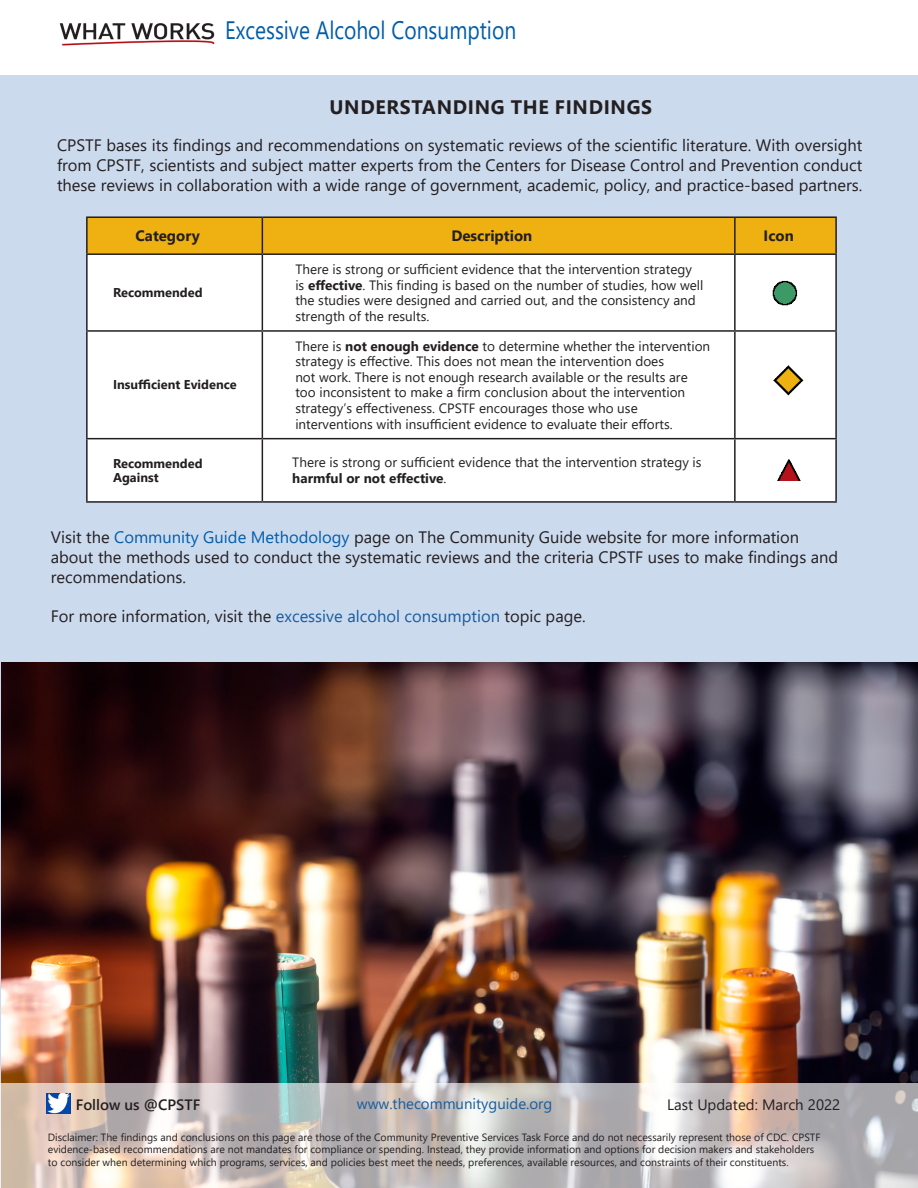
<style>
.page{position:relative;width:918px;height:1188px;background:#fff}
.page>*{position:absolute;margin:0;border:0;box-sizing:border-box;transform-origin:0 0}
.t1{font:25.2px "Segoe UI";color:#005daa;scale:.83 1}
.t2{font:700 19.5px "Segoe UI";letter-spacing:.035em;color:#231f20}
.t3{font:16.5px/19.8px "Segoe UI";color:#231f20;text-align:justify}
.t4{font:15px "Segoe UI";color:#175d9e}
.Pa4{font:700 15px "Segoe UI";color:#231f20}
.t5{font:15px "Segoe UI";color:#231f20}
.t6{font:600 15px "Segoe UI";color:#231f20}
.t7{font:13.5px/15.6px "Segoe UI";color:#231f20}
.Pa4-2{font:700 12.75px/14.7px "Segoe UI";color:#231f20}
.t8{font:10.5px/12.6px "Segoe UI";color:#231f20}
.s1{font-weight:700}
.s2{color:#005daa}
.s3{color:#175d9e}
</style>
<div class="page">
<div style="left:0;top:76px;width:918px;height:1112px;background:#ccdaee"></div>
<img style="left:2px;top:662px;width:916px;height:526px">
<svg style="left:0;top:1083px;width:918px;height:104px"></svg>
<img style="left:47px;top:1094px;width:24px;height:19px">
<div style="left:88px;top:218px;width:747px;height:35px;background:#eeb111"></div>
<div style="left:88px;top:255px;width:747px;height:246px;background:#fff"></div>
<hr style="left:86px;top:216px;width:176px;height:2px;background:#231f20">
<hr style="left:86px;top:218px;width:2px;height:35px;background:#231f20">
<hr style="left:262px;top:216px;width:473px;height:2px;background:#231f20">
<hr style="left:262px;top:218px;width:1px;height:35px;background:#231f20">
<hr style="left:735px;top:216px;width:102px;height:2px;background:#231f20">
<hr style="left:734px;top:218px;width:2px;height:35px;background:#231f20">
<hr style="left:835px;top:218px;width:2px;height:35px;background:#231f20">
<hr style="left:86px;top:253px;width:176px;height:2px;background:#231f20">
<hr style="left:86px;top:255px;width:2px;height:75px;background:#231f20">
<hr style="left:262px;top:253px;width:473px;height:2px;background:#231f20">
<hr style="left:262px;top:255px;width:1px;height:75px;background:#231f20">
<hr style="left:735px;top:253px;width:102px;height:2px;background:#231f20">
<hr style="left:734px;top:255px;width:2px;height:75px;background:#231f20">
<hr style="left:835px;top:255px;width:2px;height:75px;background:#231f20">
<hr style="left:86px;top:330px;width:176px;height:2px;background:#231f20">
<hr style="left:86px;top:332px;width:2px;height:106px;background:#231f20">
<hr style="left:262px;top:330px;width:473px;height:2px;background:#231f20">
<hr style="left:262px;top:332px;width:1px;height:106px;background:#231f20">
<hr style="left:735px;top:330px;width:102px;height:2px;background:#231f20">
<hr style="left:734px;top:332px;width:2px;height:106px;background:#231f20">
<hr style="left:835px;top:332px;width:2px;height:106px;background:#231f20">
<hr style="left:86px;top:438px;width:176px;height:1px;background:#231f20">
<hr style="left:86px;top:439px;width:2px;height:62px;background:#231f20">
<hr style="left:262px;top:438px;width:473px;height:1px;background:#231f20">
<hr style="left:262px;top:439px;width:1px;height:62px;background:#231f20">
<hr style="left:735px;top:438px;width:102px;height:1px;background:#231f20">
<hr style="left:734px;top:439px;width:2px;height:62px;background:#231f20">
<hr style="left:835px;top:439px;width:2px;height:62px;background:#231f20">
<hr style="left:86px;top:501px;width:176px;height:2px;background:#231f20">
<hr style="left:262px;top:501px;width:473px;height:2px;background:#231f20">
<hr style="left:735px;top:501px;width:102px;height:2px;background:#231f20">
<img style="left:772px;top:281px;width:25px;height:26px">
<img style="left:772px;top:364px;width:33px;height:32px">
<img style="left:774px;top:458px;width:28px;height:22px">
<img style="left:59px;top:23px;width:156px;height:23px">
<p class="t1" style="left:225px;top:6px;width:352px">Excessive Alcohol Consumption</p>
<p class="t2" style="left:330px;top:89px;width:324px">UNDERSTANDING THE FINDINGS</p>
<p class="t3" style="left:57px;top:134px;width:807px">CPSTF bases its fi ndings and recommendations on systematic reviews of the scientific literature. With oversight from CPSTF, scientists and subject matter experts from the Centers for Disease Control and Prevention conduct these reviews in collaboration with a wide range of government, academic, policy, and practice-based partners.</p>
<p class="Pa4" style="left:136px;top:222px;width:66px">Category</p>
<p class="Pa4" style="left:451px;top:222px;width:82px">Description</p>
<p class="Pa4" style="left:764px;top:222px;width:32px">Icon</p>
<p class="Pa4-2" style="left:113px;top:284px;width:91px">Recommended</p>
<p class="Pa4-2" style="left:113px;top:377px;width:125px">Insufficient Evidence</p>
<p class="t7" style="left:295px;top:260px;width:410px">There is strong or sufficient evidence that the intervention strategy is <span class="s1">effective</span>. This fi nding is based on the number of studies, how well the studies were designed and carried out, and the consistency and strength of the results.</p>
<p class="t7" style="left:295px;top:337px;width:416px">There is <span class="s1">not enough evidence</span> to determine whether the intervention strategy is effective. This does not mean the intervention does<br>not work. There is not enough research available or the results are too inconsistent to make a fi rm conclusion about the intervention strategy’s effectiveness. CPSTF encourages those who use interventions with insufficient evidence to evaluate their efforts.</p>
<p class="Pa4-2" style="left:113px;top:455px;width:91px">Recommended<br>Against</p>
<p class="t7" style="left:292px;top:454px;width:411px">There is strong or sufficient evidence that the intervention strategy is <span class="s1">harmful or not effective</span>.</p>
<p class="t3" style="left:51px;top:526px;width:789px;text-align:left">Visit the <span class="s2">Community Guide Methodology</span> page on The Community Guide website for more information about the methods used to conduct the systematic reviews and the criteria CPSTF uses to make findings and recommendations.</p>
<p class="t3" style="left:51px;top:605px;width:536px">For more information, visit the <span class="s3">excessive alcohol consumption</span> topic page.</p>
<p class="t6" style="left:76px;top:1091px;width:126px">Follow us @CPSTF</p>
<p class="t4" style="left:357px;top:1090px;width:197px">www.thecommunityguide.org</p>
<p class="t5" style="left:667px;top:1090px;width:175px">Last Updated: March 2022</p>
<p class="t8" style="left:48px;top:1130px;width:774px">Disclaimer: The fi ndings and conclusions on this page are those of the Community Preventive Services Task Force and do not necessarily represent those of CDC. CPSTF evidence-based recommendations are not mandates for compliance or spending. Instead, they provide information and options for decision makers and stakeholders to consider when determining which programs, services, and policies best meet the needs, preferences, available resources, and constraints of their constituents.</p>
</div>
